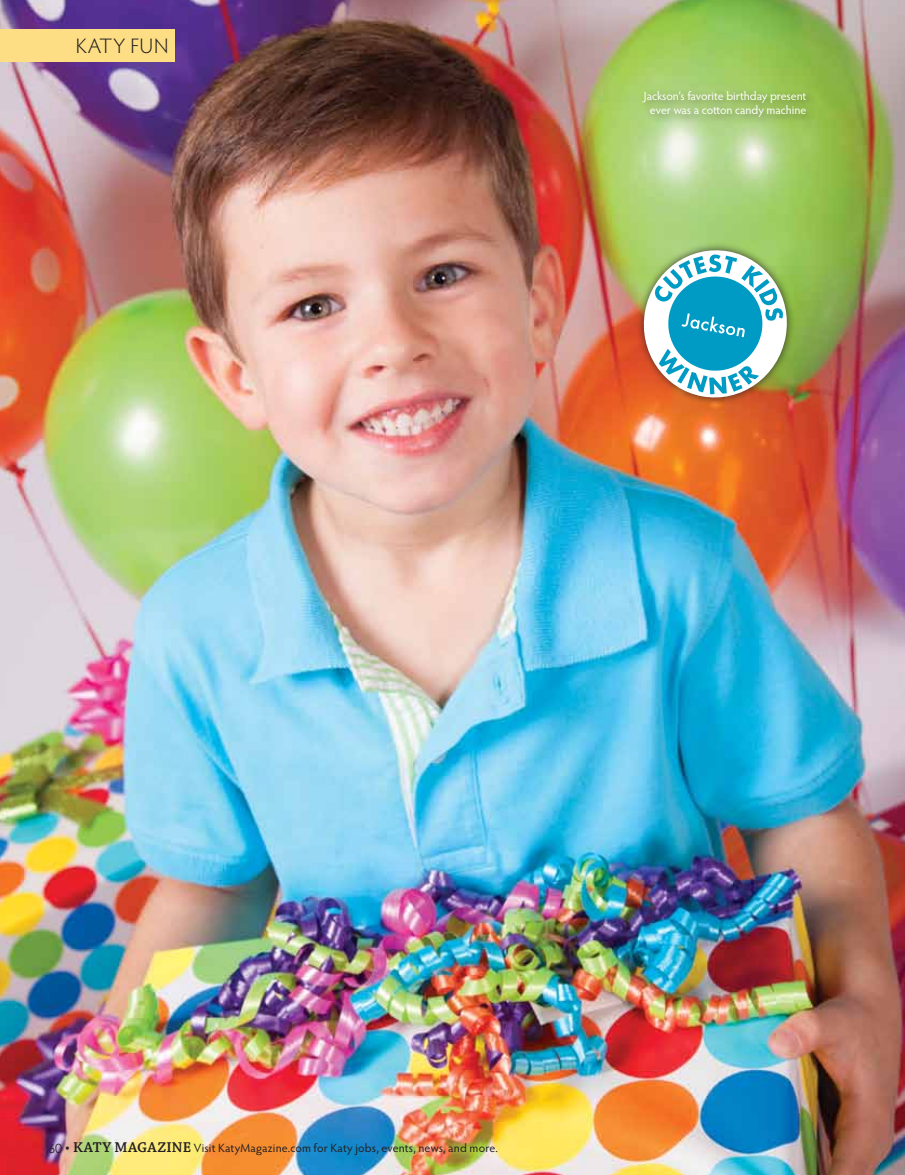
<style>
.page{position:relative;width:905px;height:1175px;background:#fff}
.page>*{position:absolute;margin:0;border:0;box-sizing:border-box;transform-origin:0 0}
.t1{font:300 21px "Hypatia Sans Pro";color:#231f20}
.t2{font:12px "Hypatia Sans Pro";letter-spacing:.015em;color:#231f20}
.t3{font:12px/14.4px "Hypatia Sans Pro";letter-spacing:-.005em;color:#fff;text-align:center}
.s1{font-family:"Century Gothic";font-size:12.75px}
.s2{font-family:"Chaparral Pro";font-size:15px}
.s3{font-family:"Chaparral Pro";font-weight:600;font-size:15px}
</style>
<div class="page">
<img style="left:0;top:0;width:904px;height:1174px">
<div style="left:638px;top:86px;width:178px;height:41px;background:#231f20;opacity:.5"></div>
<div style="left:0;top:30px;width:175px;height:32px;background:#fdde85"></div>
<div style="left:635px;top:242px;width:160px;height:164px;background:#231f20;opacity:.75"></div>
<svg style="left:637px;top:244px;width:155px;height:159px"></svg>
<h1 class="t1" style="left:76px;top:32px;width:94px">KATY FUN</h1>
<p class="t3" style="left:644px;top:88px;width:164px">Jackson’s favorite birthday present ever was a cotton candy machine</p>
<p class="t2" style="left:48px;top:1140px;width:451px"><span class="s1">60</span> <span class="s2">•</span> <span class="s3">KATY MAGAZINE</span> Visit KatyMagazine.com for Katy jobs, events, news, and more.</p>
</div>
